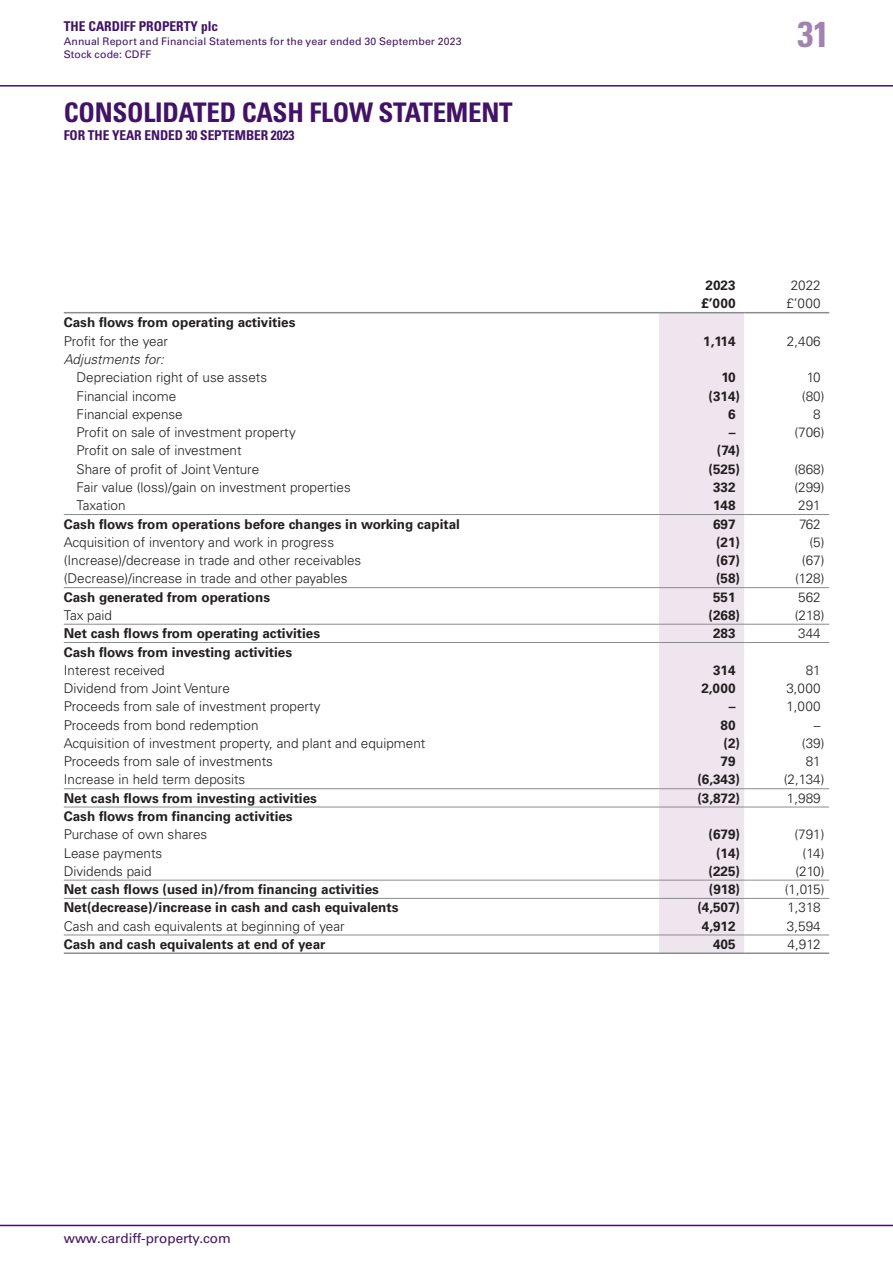
<style>
.page{position:relative;width:893px;height:1263px;background:#fff}
.page>*{position:absolute;margin:0;border:0;box-sizing:border-box;transform-origin:0 0}
.t1{font:700 condensed 36px "Univers LT Std";color:#a183b1}
.t2{font:700 condensed 27px "Univers LT Std";letter-spacing:-.01em;color:#421267}
.t3{font:300 13.5px/18px "Univers LT Std";color:#231f20;text-align:center}
.t4{font:700 13.5px/18px "Univers LT Std";color:#231f20;text-align:center}
.t5{font:700 condensed 13.5px "Univers LT Std";letter-spacing:-.01em;color:#421267}
.t6{font:13.5px "Univers LT Std";color:#421267}
.t7{font:italic 300 13.5px "Univers LT Std";color:#231f20}
.t8{font:10.5px/13.5px "Univers LT Std";letter-spacing:.015em;color:#421267}
</style>
<div class="page">
<div style="left:659px;top:313px;width:85px;height:639px;background:#eee5ef"></div>
<hr style="left:64px;top:624px;width:595px;height:1px;background:#8a8c8f">
<hr style="left:659px;top:624px;width:85px;height:1px;background:#8a8c8f">
<hr style="left:744px;top:624px;width:85px;height:1px;background:#8a8c8f">
<hr style="left:64px;top:788px;width:595px;height:1px;background:#8a8c8f">
<hr style="left:659px;top:788px;width:85px;height:1px;background:#8a8c8f">
<hr style="left:744px;top:788px;width:85px;height:1px;background:#8a8c8f">
<hr style="left:64px;top:880px;width:595px;height:1px;background:#8a8c8f">
<hr style="left:659px;top:880px;width:85px;height:1px;background:#8a8c8f">
<hr style="left:744px;top:880px;width:85px;height:1px;background:#8a8c8f">
<hr style="left:64px;top:312px;width:595px;height:1px;background:#8a8c8f">
<hr style="left:659px;top:312px;width:85px;height:1px;background:#8a8c8f">
<hr style="left:744px;top:312px;width:85px;height:1px;background:#8a8c8f">
<hr style="left:64px;top:952px;width:595px;height:2px;background:#8a8c8f">
<hr style="left:659px;top:952px;width:85px;height:2px;background:#8a8c8f">
<hr style="left:744px;top:952px;width:85px;height:2px;background:#8a8c8f">
<hr style="left:64px;top:934px;width:595px;height:1px;background:#8a8c8f">
<hr style="left:659px;top:934px;width:85px;height:1px;background:#8a8c8f">
<hr style="left:744px;top:934px;width:85px;height:1px;background:#8a8c8f">
<hr style="left:64px;top:898px;width:595px;height:1px;background:#8a8c8f">
<hr style="left:659px;top:898px;width:85px;height:1px;background:#8a8c8f">
<hr style="left:744px;top:898px;width:85px;height:1px;background:#8a8c8f">
<hr style="left:64px;top:807px;width:595px;height:1px;background:#8a8c8f">
<hr style="left:659px;top:807px;width:85px;height:1px;background:#8a8c8f">
<hr style="left:744px;top:807px;width:85px;height:1px;background:#8a8c8f">
<hr style="left:64px;top:642px;width:595px;height:1px;background:#8a8c8f">
<hr style="left:659px;top:642px;width:85px;height:1px;background:#8a8c8f">
<hr style="left:744px;top:642px;width:85px;height:1px;background:#8a8c8f">
<hr style="left:64px;top:514px;width:595px;height:1px;background:#8a8c8f">
<hr style="left:64px;top:587px;width:595px;height:1px;background:#8a8c8f">
<hr style="left:659px;top:587px;width:85px;height:1px;background:#8a8c8f">
<hr style="left:744px;top:587px;width:85px;height:1px;background:#8a8c8f">
<hr style="left:659px;top:514px;width:85px;height:1px;background:#8a8c8f">
<hr style="left:744px;top:514px;width:85px;height:1px;background:#8a8c8f">
<svg style="left:0;top:85px;width:893px;height:2px;background:#704c8c"></svg>
<svg style="left:0;top:1224px;width:893px;height:3px;background:#a088b2"></svg>
<p class="t5" style="left:64px;top:18px;width:156px">THE CARDIFF PROPERTY plc</p>
<p class="t8" style="left:64px;top:34px;width:399px">Annual Report and Financial Statements for the year ended 30 September 2023<br>Stock code: CDFF</p>
<h2 class="t2" style="left:64px;top:95px;width:450px">CONSOLIDATED CASH FLOW STATEMENT</h2>
<p class="t5" style="left:64px;top:127px;width:232px">FOR THE YEAR ENDED 30 SEPTEMBER 2023</p>
<h1 class="t1" style="left:798px;top:12px;width:33px">31</h1>
<p class="t4" style="left:701px;top:277px;width:36px">2023 £’000</p>
<p class="t3" style="left:786px;top:277px;width:36px">2022 £’000</p>
<p class="t4" style="left:64px;top:314px;width:233px">Cash flows from operating activities</p>
<p class="t3" style="left:64px;top:332px;width:106px">Profit for the year</p>
<p class="t4" style="left:703px;top:332px;width:34px">1,114</p>
<p class="t3" style="left:787px;top:332px;width:35px">2,406</p>
<p class="t7" style="left:64px;top:351px;width:101px">Adjustments for:</p>
<p class="t3" style="left:77px;top:368px;width:192px">Depreciation right of use assets</p>
<p class="t4" style="left:721px;top:369px;width:16px">10</p>
<p class="t3" style="left:807px;top:368px;width:15px">10</p>
<p class="t3" style="left:77px;top:387px;width:101px">Financial income</p>
<p class="t4" style="left:709px;top:387px;width:33px">(314)</p>
<p class="t3" style="left:802px;top:387px;width:24px">(80)</p>
<p class="t3" style="left:77px;top:405px;width:108px">Financial expense</p>
<p class="t4" style="left:728px;top:405px;width:9px">6</p>
<p class="t3" style="left:813px;top:405px;width:9px">8</p>
<p class="t3" style="left:77px;top:423px;width:221px">Profit on sale of investment property</p>
<p class="t4" style="left:729px;top:423px;width:8px">–</p>
<p class="t3" style="left:794px;top:423px;width:32px">(706)</p>
<p class="t3" style="left:77px;top:442px;width:166px">Profit on sale of investment</p>
<p class="t4" style="left:717px;top:442px;width:25px">(74)</p>
<p class="t3" style="left:77px;top:460px;width:184px">Share of profit of Joint Venture</p>
<p class="t4" style="left:709px;top:460px;width:33px">(525)</p>
<p class="t3" style="left:794px;top:460px;width:32px">(868)</p>
<p class="t3" style="left:77px;top:478px;width:276px">Fair value (loss)/gain on investment properties</p>
<p class="t4" style="left:713px;top:478px;width:24px">332</p>
<p class="t3" style="left:794px;top:478px;width:32px">(299)</p>
<p class="t3" style="left:77px;top:496px;width:50px">Taxation</p>
<p class="t4" style="left:713px;top:497px;width:24px">148</p>
<p class="t3" style="left:798px;top:496px;width:24px">291</p>
<p class="t4" style="left:64px;top:515px;width:398px">Cash flows from operations before changes in working capital</p>
<p class="t4" style="left:713px;top:515px;width:24px">697</p>
<p class="t3" style="left:799px;top:515px;width:23px">762</p>
<p class="t3" style="left:64px;top:533px;width:272px">Acquisition of inventory and work in progress</p>
<p class="t4" style="left:716px;top:533px;width:26px">(21)</p>
<p class="t3" style="left:809px;top:533px;width:17px">(5)</p>
<p class="t3" style="left:64px;top:551px;width:299px">(Increase)/decrease in trade and other receivables</p>
<p class="t4" style="left:716px;top:551px;width:26px">(67)</p>
<p class="t3" style="left:802px;top:551px;width:24px">(67)</p>
<p class="t3" style="left:64px;top:570px;width:285px">(Decrease)/increase in trade and other payables</p>
<p class="t4" style="left:716px;top:570px;width:26px">(58)</p>
<p class="t3" style="left:795px;top:570px;width:31px">(128)</p>
<p class="t4" style="left:64px;top:588px;width:208px">Cash generated from operations</p>
<p class="t4" style="left:713px;top:588px;width:24px">551</p>
<p class="t3" style="left:798px;top:588px;width:24px">562</p>
<p class="t3" style="left:64px;top:606px;width:50px">Tax paid</p>
<p class="t4" style="left:709px;top:606px;width:33px">(268)</p>
<p class="t3" style="left:795px;top:606px;width:31px">(218)</p>
<p class="t4" style="left:64px;top:625px;width:258px">Net cash flows from operating activities</p>
<p class="t4" style="left:713px;top:625px;width:24px">283</p>
<p class="t3" style="left:798px;top:624px;width:24px">344</p>
<p class="t4" style="left:64px;top:643px;width:230px">Cash flows from investing activities</p>
<p class="t3" style="left:64px;top:661px;width:103px">Interest received</p>
<p class="t4" style="left:713px;top:661px;width:24px">314</p>
<p class="t3" style="left:806px;top:661px;width:17px">81</p>
<p class="t3" style="left:64px;top:679px;width:168px">Dividend from Joint Venture</p>
<p class="t4" style="left:701px;top:679px;width:36px">2,000</p>
<p class="t3" style="left:786px;top:679px;width:36px">3,000</p>
<p class="t3" style="left:64px;top:698px;width:258px">Proceeds from sale of investment property</p>
<p class="t4" style="left:729px;top:698px;width:8px">–</p>
<p class="t3" style="left:786px;top:698px;width:36px">1,000</p>
<p class="t3" style="left:64px;top:716px;width:196px">Proceeds from bond redemption</p>
<p class="t4" style="left:721px;top:716px;width:17px">80</p>
<p class="t3" style="left:814px;top:716px;width:8px">–</p>
<p class="t3" style="left:64px;top:734px;width:363px">Acquisition of investment property, and plant and equipment</p>
<p class="t4" style="left:724px;top:734px;width:18px">(2)</p>
<p class="t3" style="left:802px;top:734px;width:24px">(39)</p>
<p class="t3" style="left:64px;top:752px;width:211px">Proceeds from sale of investments</p>
<p class="t4" style="left:721px;top:752px;width:17px">79</p>
<p class="t3" style="left:806px;top:752px;width:17px">81</p>
<p class="t3" style="left:64px;top:771px;width:183px">Increase in held term deposits</p>
<p class="t4" style="left:697px;top:771px;width:44px">(6,343)</p>
<p class="t3" style="left:784px;top:771px;width:42px">(2,134)</p>
<p class="t4" style="left:64px;top:789px;width:255px">Net cash flows from investing activities</p>
<p class="t4" style="left:697px;top:789px;width:44px">(3,872)</p>
<p class="t3" style="left:787px;top:789px;width:35px">1,989</p>
<p class="t4" style="left:64px;top:807px;width:230px">Cash flows from financing activities</p>
<p class="t3" style="left:64px;top:825px;width:145px">Purchase of own shares</p>
<p class="t4" style="left:709px;top:826px;width:33px">(679)</p>
<p class="t3" style="left:794px;top:825px;width:32px">(791)</p>
<p class="t3" style="left:64px;top:844px;width:100px">Lease payments</p>
<p class="t4" style="left:716px;top:844px;width:26px">(14)</p>
<p class="t3" style="left:803px;top:844px;width:23px">(14)</p>
<p class="t3" style="left:64px;top:862px;width:89px">Dividends paid</p>
<p class="t4" style="left:709px;top:862px;width:33px">(225)</p>
<p class="t3" style="left:795px;top:862px;width:31px">(210)</p>
<p class="t4" style="left:64px;top:880px;width:317px">Net cash flows (used in)/from financing activities</p>
<p class="t4" style="left:709px;top:880px;width:33px">(918)</p>
<p class="t3" style="left:785px;top:880px;width:41px">(1,015)</p>
<p class="t4" style="left:64px;top:899px;width:336px">Net(decrease)/increase in cash and cash equivalents</p>
<p class="t4" style="left:697px;top:899px;width:44px">(4,507)</p>
<p class="t3" style="left:787px;top:899px;width:35px">1,318</p>
<p class="t3" style="left:64px;top:917px;width:282px">Cash and cash equivalents at beginning of year</p>
<p class="t4" style="left:702px;top:917px;width:35px">4,912</p>
<p class="t3" style="left:787px;top:917px;width:35px">3,594</p>
<p class="t4" style="left:64px;top:935px;width:263px">Cash and cash equivalents at end of year</p>
<p class="t4" style="left:713px;top:935px;width:24px">405</p>
<p class="t3" style="left:788px;top:935px;width:35px">4,912</p>
<p class="t6" style="left:64px;top:1230px;width:169px">www.cardiff-property.com</p>
</div>
